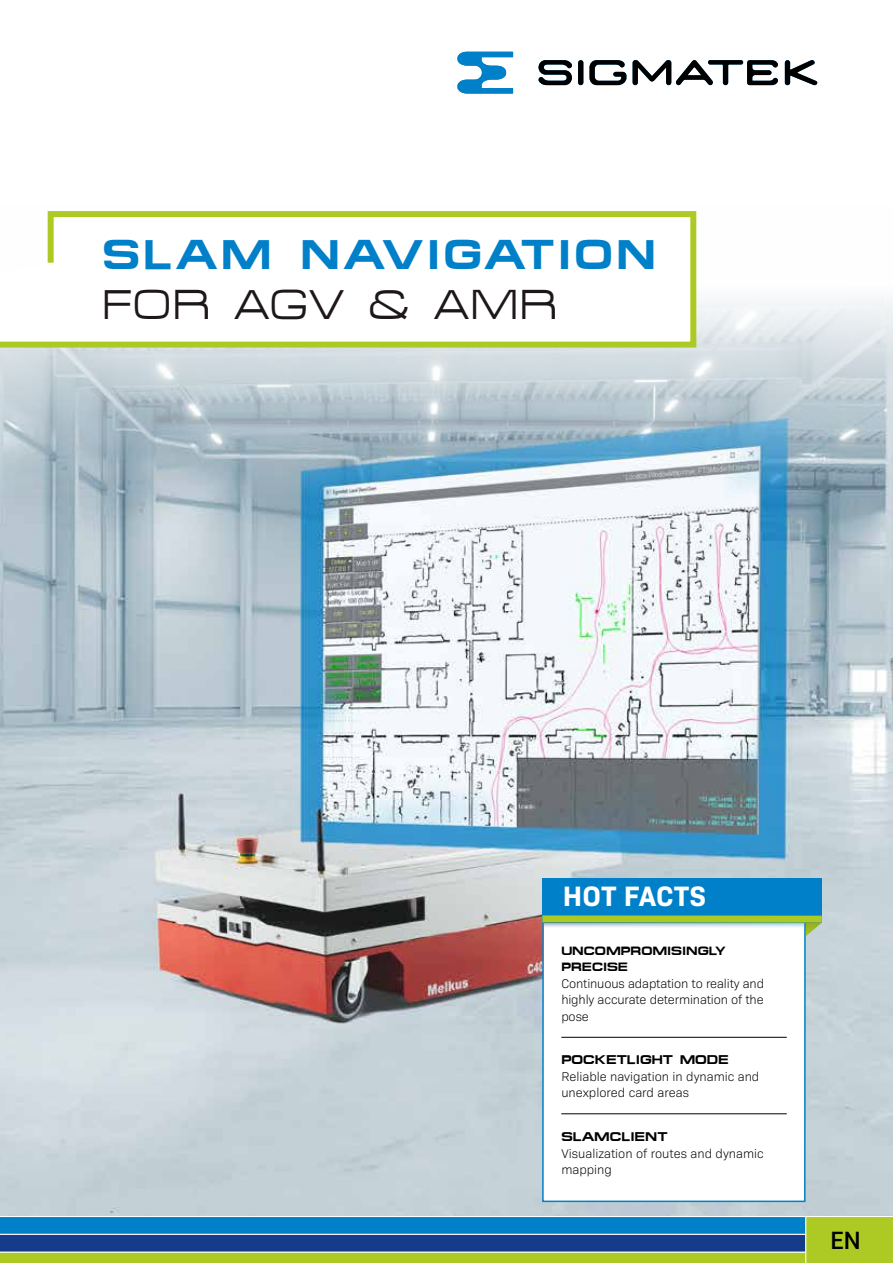
<style>
.page{position:relative;width:893px;height:1263px;background:#fff}
.page>*{position:absolute;margin:0;border:0;box-sizing:border-box;transform-origin:0 0}
.t1{font:700 42px/49.5px "Micro Extend FLF";letter-spacing:.075em;color:#0080c9}
.t2{font:700 28.5px "Bio Sans";letter-spacing:.01em;color:#fff}
.t3{font:500 24px "Roboto";color:#000}
.t4{font:300 12.75px/16.5px "Bio Sans";color:#000}
.t5{font:700 12.75px "Micro Extend FLF";color:#000}
.t6{font:700 12.15px/16.5px "Micro Extend FLF";color:#000}
.s1{font-weight:400;color:#1d1719}
.s2{font-family:"Micro Extend FLF";font-weight:700}
</style>
<div class="page">
<svg style="left:538px;top:60px;width:34px;height:25px"></svg>
<div style="left:578px;top:60px;width:5px;height:25px;background:#000;border-radius:3px"></div>
<svg style="left:589px;top:60px;width:37px;height:25px"></svg>
<svg style="left:633px;top:60px;width:145px;height:25px"></svg>
<svg style="left:785px;top:60px;width:33px;height:26px"></svg>
<svg style="left:457px;top:52px;width:56px;height:42px"></svg>
<img style="left:0;top:298px;width:893px;height:918px">
<svg style="left:0;top:1216px;width:893px;height:47px"></svg>
<svg style="left:0;top:211px;width:699px;height:140px"></svg>
<svg style="left:541px;top:881px;width:265px;height:322px"></svg>
<div style="left:542px;top:878px;width:280px;height:44px;background:#0080c9"></div>
<svg style="left:544px;top:923px;width:260px;height:6px"></svg>
<div style="left:542px;top:915px;width:280px;height:8px;background:#adca24"></div>
<svg style="left:806px;top:922px;width:16px;height:14px"></svg>
<hr style="left:561px;top:1037px;width:226px;height:1px;background:#000">
<hr style="left:561px;top:1113px;width:226px;height:1px;background:#000">
<p class="t1" style="left:102px;top:230px;width:550px">SLAM NAVIGATION <span class="s1">for AGV &amp; AMR</span></p>
<p class="t2" style="left:563px;top:874px;width:144px">HOT FACTS</p>
<p class="t6" style="left:561px;top:942px;width:166px">UNCOMPROMISINGLY<br>PRECISE</p>
<p class="t4" style="left:561px;top:974px;width:204px;text-align:justify">Continuous adaptation to reality and highly accurate determination of the pose</p>
<p class="t4" style="left:561px;top:1051px;width:199px"><span class="s2">POCKETLIGHT MODE<br></span>Reliable navigation in dynamic and unexplored card areas</p>
<p class="t5" style="left:561px;top:1129px;width:34px">SLAMCL</p>
<p class="t4" style="left:561px;top:1127px;width:204px;text-indent:69px"><span class="s2">IENT<br></span>Visualization of routes and dynamic mapping</p>
<p class="t3" style="left:830px;top:1223px;width:32px">En</p>
</div>
